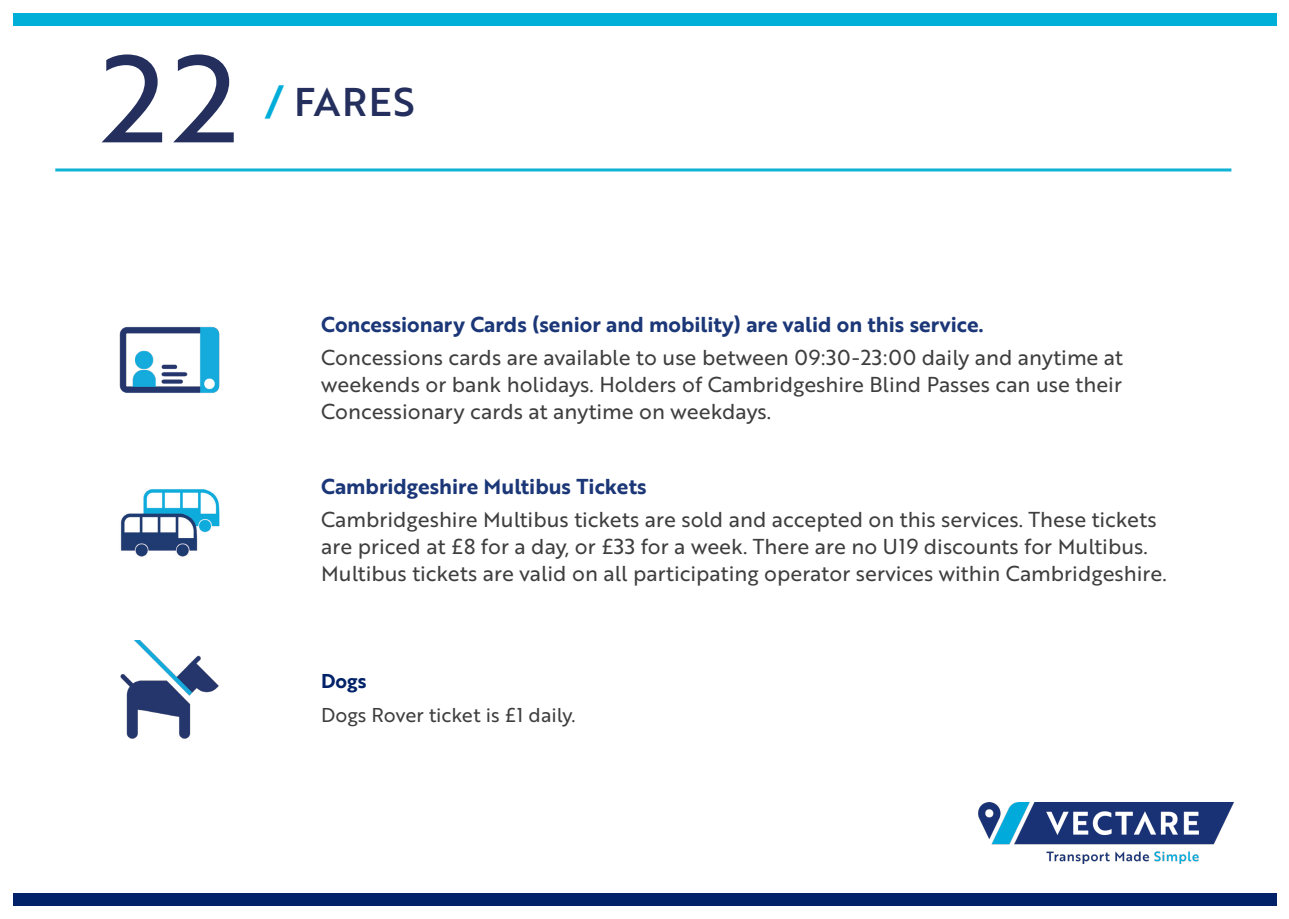
<style>
.page{position:relative;width:1289px;height:919px;background:#fff}
.page>*{position:absolute;margin:0;border:0;box-sizing:border-box;transform-origin:0 0}
.t1{font:120px "Brother 1816 Regular";color:#242f5d;scale:1.08 1}
.t2{font:39px "Brother 1816 Medium";letter-spacing:.04em;color:#242f5d}
.t3{font:21px/27px "Brother 1816 Regular";color:#3e3e3f;text-align:justify}
.t4{font:21px "Brother 1816 Bold";color:#1b3778}
.t5{font:19.5px "Brother 1816 Regular";color:#3e3e3f}
.t6{font:19.5px "Brother 1816 Bold";color:#012169}
.s1{color:#00add8}
</style>
<div class="page">
<div style="left:13px;top:893px;width:1263px;height:13px;background:#012169"></div>
<div style="left:13px;top:13px;width:1263px;height:13px;background:#00afd7"></div>
<img style="left:978px;top:802px;width:255px;height:61px">
<hr style="left:55px;top:168px;width:1176px;height:3px;background:#10b2d6">
<img style="left:120px;top:489px;width:100px;height:68px">
<img style="left:120px;top:326px;width:100px;height:67px">
<img style="left:120px;top:640px;width:99px;height:99px">
<h1 class="t1" style="left:101px;top:10px;width:129px">22</h1>
<h2 class="t2" style="left:265px;top:73px;width:151px"><span class="s1">/</span> FARES</h2>
<p class="t4" style="left:321px;top:308px;width:664px">Concessionary Cards (senior and mobility) are valid on this service.</p>
<p class="t3" style="left:321px;top:343px;width:803px">Concessions cards are available to use between 09:30-23:00 daily and anytime at weekends or bank holidays. Holders of Cambridgeshire Blind Passes can use their Concessionary cards at anytime on weekdays.</p>
<p class="t4" style="left:321px;top:470px;width:327px">Cambridgeshire Multibus Tickets</p>
<p class="t3" style="left:321px;top:505px;width:847px;text-align:left">Cambridgeshire Multibus tickets are sold and accepted on this services. These tickets are priced at £8 for a day, or £33 for a week. There are no U19 discounts for Multibus.<br>Multibus tickets are valid on all participating operator services within Cambridgeshire.</p>
<p class="t6" style="left:321px;top:666px;width:47px">Dogs</p>
<p class="t5" style="left:321px;top:700px;width:256px">Dogs Rover ticket is £1 daily.</p>
</div>
